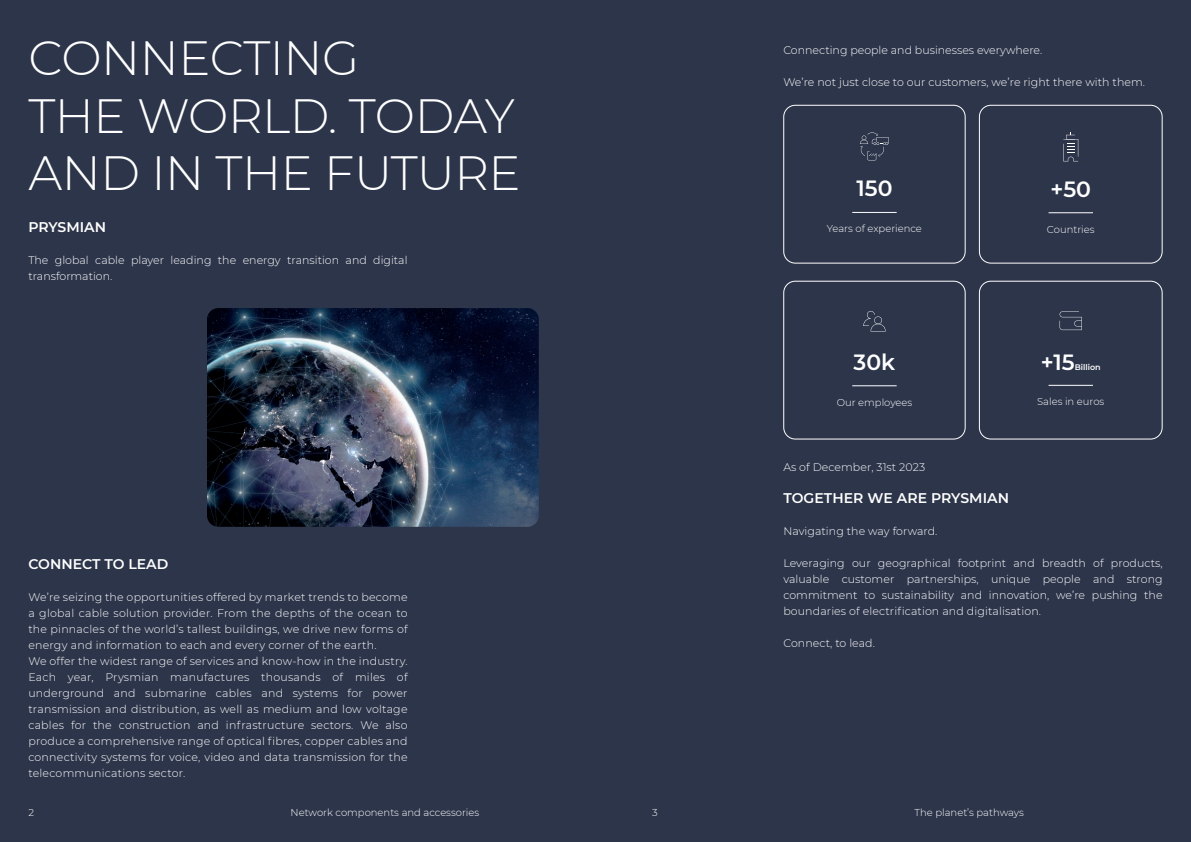
<style>
.page{position:relative;width:1191px;height:842px;background:#2d354a}
.page>*{position:absolute;margin:0;border:0;box-sizing:border-box;transform-origin:0 0}
.t1{font:300 48px/57.6px "Montserrat";letter-spacing:-.01em;color:#fff}
.t2{font:600 22px "Montserrat";color:#fff}
.t3{font:600 14px "Montserrat";color:#fff}
.t4{font:300 11px/16px "Montserrat";letter-spacing:.005em;color:#fff;text-align:justify}
.t5{font:300 10px "Montserrat";color:#fff}
.t6{font:600 8px "Montserrat";color:#fff}
</style>
<div class="page">
<img style="left:207px;top:308px;width:332px;height:219px">
<div style="left:783px;top:105px;width:182px;height:158px;border:1px solid #fff;border-radius:12px"></div>
<div style="left:979px;top:105px;width:183px;height:158px;border:1px solid #fff;border-radius:12px"></div>
<svg style="left:860px;top:132px;width:29px;height:28px"></svg>
<hr style="left:852px;top:212px;width:44px;height:1px;background:#fff">
<svg style="left:1063px;top:132px;width:15px;height:29px"></svg>
<hr style="left:1048px;top:212px;width:45px;height:1px;background:#fff">
<div style="left:979px;top:281px;width:183px;height:158px;border:1px solid #fff;border-radius:12px"></div>
<div style="left:783px;top:281px;width:182px;height:158px;border:1px solid #fff;border-radius:12px"></div>
<svg style="left:863px;top:311px;width:22px;height:20px"></svg>
<hr style="left:852px;top:385px;width:44px;height:1px;background:#fff">
<svg style="left:1059px;top:311px;width:23px;height:19px"></svg>
<hr style="left:1048px;top:385px;width:45px;height:1px;background:#fff">
<p class="t1" style="left:28px;top:28px;width:332px">CONNECTING</p>
<p class="t1" style="left:28px;top:85px;width:494px">THE WORLD. TODAY<br>AND IN THE FUTURE</p>
<p class="t3" style="left:28px;top:217px;width:79px">PRYSMIAN</p>
<p class="t4" style="left:28px;top:252px;width:381px">The global cable player leading the energy transition and digital transformation.</p>
<p class="t3" style="left:28px;top:554px;width:141px">CONNECT TO LEAD</p>
<p class="t4" style="left:28px;top:589px;width:381px">We’re seizing the opportunities offered by market trends to become a global cable solution provider. From the depths of the ocean to the pinnacles of the world’s tallest buildings, we drive new forms of energy and information to each and every corner of the earth.</p>
<p class="t4" style="left:28px;top:653px;width:381px">We offer the widest range of services and know-how in the industry.</p>
<p class="t4" style="left:28px;top:669px;width:381px">Each year, Prysmian manufactures thousands of miles of underground and submarine cables and systems for power transmission and distribution, as well as medium and low voltage cables for the construction and infrastructure sectors. We also produce a comprehensive range of optical fibres, copper cables and connectivity systems for voice, video and data transmission for the telecommunications sector.</p>
<p class="t4" style="left:783px;top:41px;width:260px">Connecting people and businesses everywhere.</p>
<p class="t4" style="left:783px;top:73px;width:363px">We’re not just close to our customers, we’re right there with them.</p>
<p class="t2" style="left:856px;top:173px;width:38px">150</p>
<p class="t5" style="left:827px;top:222px;width:96px">Years of experience</p>
<p class="t2" style="left:853px;top:346px;width:43px">30k</p>
<p class="t5" style="left:836px;top:395px;width:77px">Our employees</p>
<p class="t2" style="left:1050px;top:173px;width:42px">+50</p>
<p class="t5" style="left:1047px;top:222px;width:49px">Countries</p>
<p class="t2" style="left:1041px;top:346px;width:35px">+15</p>
<p class="t6" style="left:1074px;top:361px;width:27px">Billion</p>
<p class="t5" style="left:1037px;top:395px;width:69px">Sales in euros</p>
<p class="t4" style="left:783px;top:459px;width:143px">As of December, 31st 2023</p>
<p class="t3" style="left:783px;top:488px;width:227px">TOGETHER WE ARE PRYSMIAN</p>
<p class="t4" style="left:783px;top:523px;width:156px">Navigating the way forward.</p>
<p class="t4" style="left:783px;top:555px;width:381px">Leveraging our geographical footprint and breadth of products, valuable customer partnerships, unique people and strong commitment to sustainability and innovation, we’re pushing the boundaries of electrification and digitalisation.</p>
<p class="t4" style="left:783px;top:635px;width:93px">Connect, to lead.</p>
<p class="t5" style="left:28px;top:805px;width:7px">2</p>
<p class="t5" style="left:291px;top:805px;width:190px">Network components and accessories</p>
<p class="t5" style="left:652px;top:805px;width:7px">3</p>
<p class="t5" style="left:914px;top:805px;width:111px">The planet’s pathways</p>
</div>
